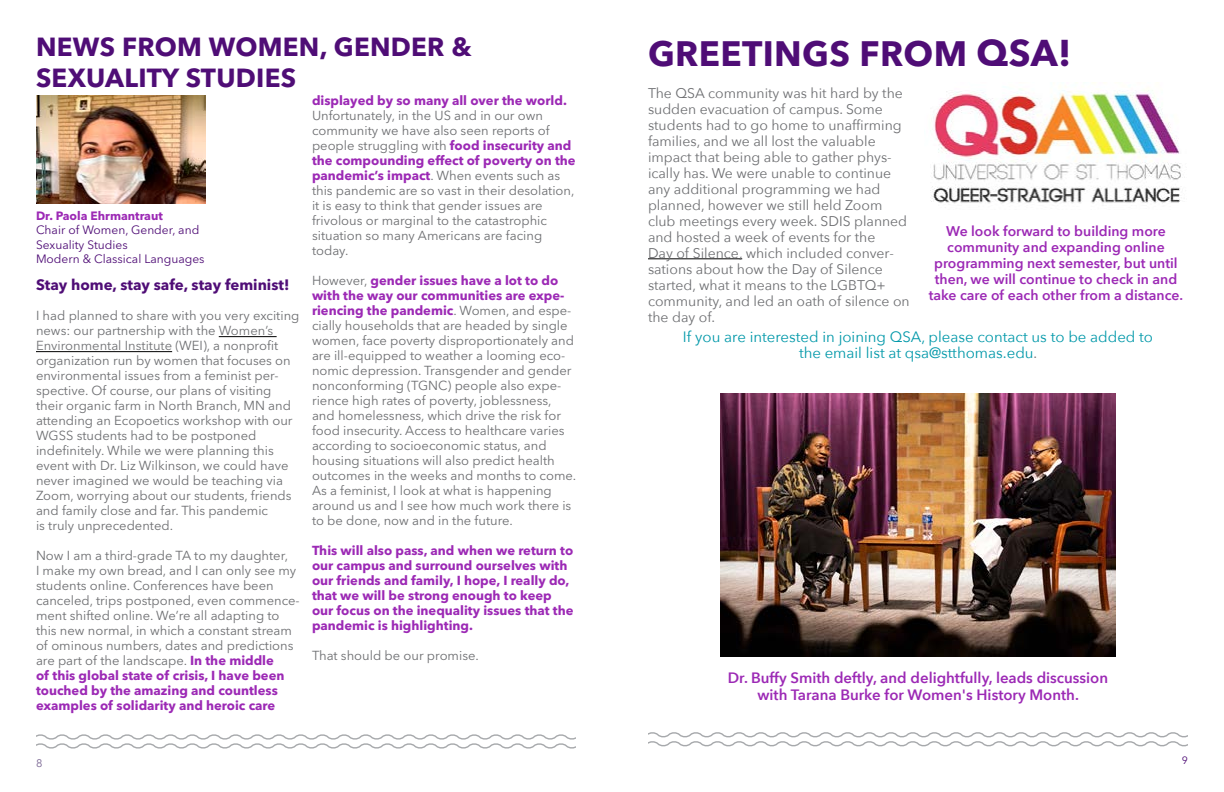
<style>
.page{position:relative;width:1224px;height:792px;background:#fff}
.page>*{position:absolute;margin:0;border:0;box-sizing:border-box;transform-origin:0 0}
.t1{font:700 35px "Avenir Next LT Pro";letter-spacing:.01em;color:#4f0d76}
.t2{font:700 26px/31.2px "Avenir Next LT Pro";letter-spacing:.01em;color:#4f0d76}
.t3{font:600 15px/17px "Avenir Next";color:#9c29b5;text-align:center}
.t4{font:15px/16px "Avenir Next";color:#0098a9;text-align:center}
.t5{font:700 15px "Avenir Next LT Pro";color:#4f0d76}
.t6{font:14px/16px "Avenir Next";color:#6d6e71}
.t7{font:600 14px/16px "Avenir Next";color:#9c29b5;text-align:center}
.t8{font:13px/15px "Avenir Next LT Pro";color:#6d6e71}
.t9{font:700 13px/15px "Avenir Next LT Pro";color:#9c29b5}
.t10{font:12px/14.4px "Avenir Next LT Pro";color:#4f0d76}
.t11{font:700 12px "Avenir Next LT Pro";color:#9c29b5}
.t12{font:11px "Avenir Next";color:#786491}
.t13{font:10.5px "Avenir Next LT Pro";color:#4f0d76}
.s1{color:#717275}
.s2{font-weight:700;color:#9c29b5}
.s3{font-size:37px}
.s4{font-size:14px;color:#6d6e71}
</style>
<div class="page">
<svg style="left:648px;top:732px;width:540px;height:15px"></svg>
<hr style="left:648px;top:258px;width:94px;height:1px;background:#000">
<img style="left:720px;top:393px;width:396px;height:264px">
<img style="left:930px;top:82px;width:255px;height:122px">
<svg style="left:36px;top:734px;width:540px;height:15px"></svg>
<img style="left:36px;top:96px;width:170px;height:108px">
<hr style="left:219px;top:336px;width:58px;height:1px;background:#000">
<hr style="left:36px;top:351px;width:136px;height:1px;background:#000">
<h2 class="t2" style="left:36px;top:31px;width:437px">NEWS FROM WOMEN, GENDER &amp;<br>SEXUALITY STUDIES</h2>
<p class="t11" style="left:36px;top:208px;width:128px">Dr. Paola Ehrmantraut</p>
<p class="t10" style="left:36px;top:223px;width:170px">Chair of Women, Gender, and<br>Sexuality Studies<br>Modern &amp; Classical Languages</p>
<p class="t5" style="left:36px;top:276px;width:255px">Stay home, stay safe, stay feminist!</p>
<p class="t8" style="left:36px;top:308px;width:265px">I had planned to share with you very exciting news: our partnership with the <span class="s1">Women’s Environmental Institute</span> (WEI), a nonprofit organization run by women that focuses on environmental issues from a feminist per&shy;spective. Of course, our plans of visiting their organic farm in North Branch, MN and attending an Ecopoetics workshop with our WGSS students had to be postponed indefinitely. While we were planning this event with Dr. Liz Wilkinson, we could have never imagined we would be teaching via Zoom, worrying about our students, friends and family close and far. This pandemic<br>is truly unprecedented.</p>
<p class="t8" style="left:36px;top:548px;width:265px">Now I am a third-grade TA to my daughter,<br>I make my own bread, and I can only see my students online. Conferences have been canceled, trips postponed, even commence&shy;ment shifted online. We’re all adapting to this new normal, in which a constant stream of ominous numbers, dates and predictions are part of the landscape. <span class="s2">In the middle<br>of this global state of crisis, I have been touched by the amazing and countless examples of solidarity and heroic care</span></p>
<p class="t9" style="left:312px;top:93px;width:256px">displayed by so many all over the world.</p>
<p class="t8" style="left:312px;top:108px;width:265px">Unfortunately, in the US and in our own community we have also seen reports of people struggling with <span class="s2">food insecurity and the compounding effect of poverty on the pandemic’s impact</span>. When events such as this pandemic are so vast in their desolation, it is easy to think that gender issues are frivolous or marginal to the catastrophic situation so many Americans are facing today.</p>
<p class="t8" style="left:312px;top:273px;width:266px">However, <span class="s2">gender issues have a lot to do with the way our communities are expe&shy;riencing the pandemic</span>. Women, and espe&shy;cially households that are headed by single women, face poverty disproportionately and are ill-equipped to weather a looming eco&shy;nomic depression. Transgender and gender nonconforming (TGNC) people also expe&shy;rience high rates of poverty, joblessness, and homelessness, which drive the risk for food insecurity. Access to healthcare varies according to socioeconomic status, and housing situations will also predict health outcomes in the weeks and months to come.<br>As a feminist, I look at what is happening around us and I see how much work there is to be done, now and in the future.</p>
<p class="t9" style="left:312px;top:543px;width:263px">This will also pass, and when we return to our campus and surround ourselves with our friends and family, I hope, I really do, that we will be strong enough to keep our focus on the inequality issues that the pandemic is highlighting.</p>
<p class="t8" style="left:312px;top:648px;width:168px">That should be our promise.</p>
<p class="t12" style="left:36px;top:754px;width:8px">8</p>
<h1 class="t1" style="left:648px;top:32px;width:425px">GREETINGS FROM <span class="s3">QSA!</span></h1>
<p class="t6" style="left:648px;top:84px;width:263px">The QSA community was hit hard by the sudden evacuation of campus. Some students had to go home to unaffirming families, and we all lost the valuable impact that being able to gather phys&shy;ically has. We were unable to continue any additional programming we had planned, however we still held Zoom club meetings every week. SDIS planned and hosted a week of events for the<br>Day of Silence, which included conver&shy;sations about how the Day of Silence started, what it means to the LGBTQ+ community, and led an oath of silence on the day of.</p>
<p class="t7" style="left:929px;top:223px;width:256px">We look forward to building more community and expanding online programming next semester, but until then, we will continue to check in and take care of each other from a distance.</p>
<p class="t4" style="left:683px;top:328px;width:472px">If you are interested in joining QSA, please contact us to be added to the email list at qsa@stthomas.edu<span class="s4">.</span></p>
<p class="t3" style="left:728px;top:669px;width:382px">Dr. Buffy Smith deftly, and delightfully, leads discussion with Tarana Burke for Women's History Month.</p>
<p class="t13" style="left:1182px;top:754px;width:8px">9</p>
</div>
